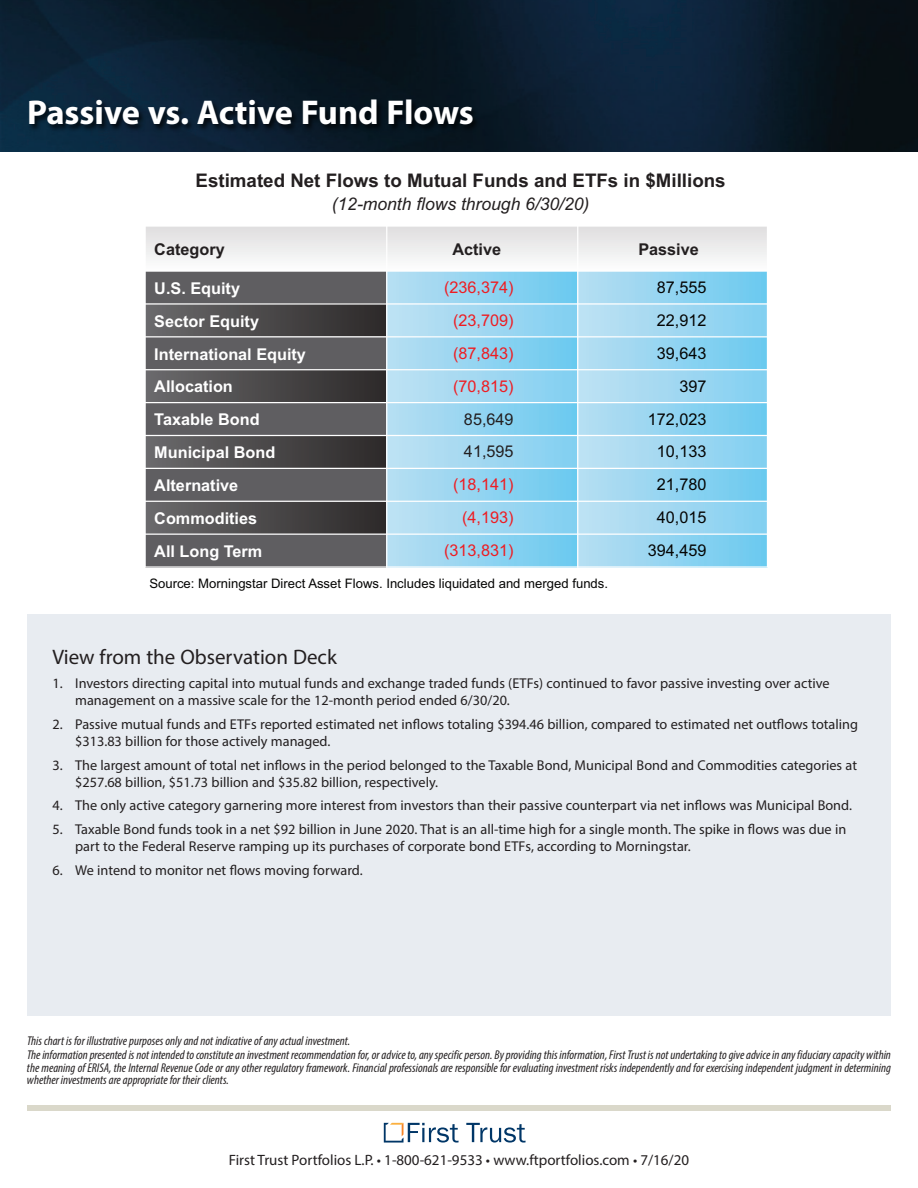
<style>
.page{position:relative;width:918px;height:1188px;background:#fff}
.page>*{position:absolute;margin:0;border:0;box-sizing:border-box;transform-origin:0 0}
.t1{font:700 34.5px "Myriad Pro";color:#fff}
.t2{font:21px "Myriad Pro";color:#231f20}
.t3{font:700 18.75px "Arial";color:#231f20}
.t4{font:italic 17.55px "Arial";color:#231f20}
.t5{font:700 16.2px/32.8px "Arial";color:#fff}
.t6{font:16.2px/32.8px "Arial";color:#ee1d23;text-align:center}
.t7{font:16.2px/32.8px "Arial";color:#050504;text-align:right}
.t8{font:700 16.2px "Arial";color:#231f20}
.t9{font:16.2px/32.8px "Arial";color:#231f20}
.t10{font:15px "Myriad Pro";color:#231f20}
.t11{font:14.25px/17.1px "Myriad Pro";color:#231f20}
.t12{font:13.05px "Arial";color:#050504}
.t13{font:italic condensed 12.75px/14.5px "Myriad Pro";color:#231f20}
</style>
<div class="page">
<div style="left:145px;top:226px;width:242px;height:45px;background:linear-gradient(to bottom,#dfddde,#fdfefe)"></div>
<div style="left:387px;top:226px;width:191px;height:45px;background:linear-gradient(to bottom,#dfddde,#fdfefe)"></div>
<div style="left:578px;top:226px;width:189px;height:45px;background:linear-gradient(to bottom,#dfddde,#fdfefe)"></div>
<div style="left:145px;top:271px;width:242px;height:33px;background:#5f5e61"></div>
<div style="left:387px;top:271px;width:191px;height:33px;background:linear-gradient(to right,#b8def2,#6ac9ef)"></div>
<div style="left:578px;top:271px;width:189px;height:33px;background:linear-gradient(to right,#b7def2,#6ac9ef)"></div>
<div style="left:145px;top:304px;width:242px;height:33px;background:linear-gradient(to right,#6b6a6c,#2c2929)"></div>
<div style="left:387px;top:304px;width:191px;height:33px;background:linear-gradient(to right,#bfe1f3,#82cff1)"></div>
<div style="left:578px;top:304px;width:189px;height:33px;background:linear-gradient(to right,#bfe1f3,#83cff1)"></div>
<div style="left:145px;top:337px;width:242px;height:33px;background:#5f5e61"></div>
<div style="left:387px;top:337px;width:191px;height:33px;background:linear-gradient(to right,#b8def2,#6ac9ef)"></div>
<div style="left:578px;top:337px;width:189px;height:33px;background:linear-gradient(to right,#b7def2,#6ac9ef)"></div>
<div style="left:145px;top:370px;width:242px;height:33px;background:linear-gradient(to right,#6b6a6c,#2c2929)"></div>
<div style="left:387px;top:370px;width:191px;height:33px;background:linear-gradient(to right,#bfe1f3,#82cff1)"></div>
<div style="left:578px;top:370px;width:189px;height:33px;background:linear-gradient(to right,#bfe1f3,#83cff1)"></div>
<div style="left:145px;top:403px;width:242px;height:32px;background:#5f5e61"></div>
<div style="left:387px;top:403px;width:191px;height:32px;background:linear-gradient(to right,#b8def2,#6ac9ef)"></div>
<div style="left:578px;top:403px;width:189px;height:32px;background:linear-gradient(to right,#b7def2,#6ac9ef)"></div>
<div style="left:145px;top:435px;width:242px;height:33px;background:linear-gradient(to right,#6b6a6c,#2c2929)"></div>
<div style="left:387px;top:435px;width:191px;height:33px;background:linear-gradient(to right,#bfe1f3,#82cff1)"></div>
<div style="left:578px;top:435px;width:189px;height:33px;background:linear-gradient(to right,#bfe1f3,#83cff1)"></div>
<div style="left:145px;top:468px;width:242px;height:33px;background:#5f5e61"></div>
<div style="left:387px;top:468px;width:191px;height:33px;background:linear-gradient(to right,#b8def2,#6ac9ef)"></div>
<div style="left:578px;top:468px;width:189px;height:33px;background:linear-gradient(to right,#b7def2,#6ac9ef)"></div>
<div style="left:145px;top:501px;width:242px;height:33px;background:linear-gradient(to right,#6b6a6c,#2c2929)"></div>
<div style="left:387px;top:501px;width:191px;height:33px;background:linear-gradient(to right,#bfe1f3,#82cff1)"></div>
<div style="left:578px;top:501px;width:189px;height:33px;background:linear-gradient(to right,#bfe1f3,#83cff1)"></div>
<div style="left:145px;top:534px;width:242px;height:33px;background:#5f5e61"></div>
<div style="left:387px;top:534px;width:191px;height:33px;background:linear-gradient(to right,#b8def2,#6ac9ef)"></div>
<div style="left:578px;top:534px;width:189px;height:33px;background:linear-gradient(to right,#b7def2,#6ac9ef)"></div>
<hr style="left:386px;top:225px;width:1px;height:343px;background:#fff">
<hr style="left:577px;top:225px;width:1px;height:343px;background:#fff">
<hr style="left:144px;top:270px;width:624px;height:2px;background:#fff">
<hr style="left:144px;top:303px;width:624px;height:2px;background:#fff">
<hr style="left:144px;top:336px;width:624px;height:1px;background:#fff">
<hr style="left:144px;top:369px;width:624px;height:1px;background:#fff">
<hr style="left:144px;top:402px;width:624px;height:1px;background:#fff">
<hr style="left:144px;top:435px;width:624px;height:1px;background:#fff">
<hr style="left:144px;top:468px;width:624px;height:1px;background:#fff">
<hr style="left:144px;top:501px;width:624px;height:1px;background:#fff">
<hr style="left:144px;top:534px;width:624px;height:1px;background:#fff">
<hr style="left:145px;top:225px;width:1px;height:343px;background:#fff">
<hr style="left:144px;top:225px;width:624px;height:2px;background:#fff">
<hr style="left:144px;top:566px;width:624px;height:2px;background:#fff">
<div style="left:27px;top:614px;width:864px;height:402px;background:#e8ecf1"></div>
<img style="left:0;top:0;width:918px;height:152px">
<svg style="left:466px;top:1123px;width:60px;height:20px"></svg>
<svg style="left:384px;top:1123px;width:75px;height:20px"></svg>
<div style="left:27px;top:1105px;width:864px;height:6px;background:#dad8ca"></div>
<img style="left:19px;top:47px;width:633px;height:97px">
<h1 class="t1" style="left:27px;top:100px;width:448px">Passive vs. Active Fund Flows</h1>
<h3 class="t3" style="left:196px;top:168px;width:532px">Estimated Net Flows to Mutual Funds and ETFs in $Millions</h3>
<p class="t4" style="left:332px;top:192px;width:259px">(12-month flows through 6/30/20)</p>
<p class="t8" style="left:154px;top:238px;width:72px">Category</p>
<p class="t8" style="left:452px;top:238px;width:50px">Active</p>
<p class="t8" style="left:638px;top:238px;width:62px">Passive</p>
<p class="t5" style="left:154px;top:272px;width:153px">U.S. Equity<br>Sector Equity<br>International Equity<br>Allocation<br>Taxable Bond<br>Municipal Bond<br>Alternative<br>Commodities<br>All Long Term</p>
<p class="t12" style="left:149px;top:575px;width:460px">Source: Morningstar Direct Asset Flows. Includes liquidated and merged funds.</p>
<p class="t6" style="left:444px;top:271px;width:71px">(236,374) (23,709) (87,843) (70,815)</p>
<p class="t9" style="left:464px;top:402px;width:51px">85,649<br>41,595</p>
<p class="t6" style="left:444px;top:468px;width:71px;text-align:right">(18,141) (4,193) (313,831)</p>
<p class="t7" style="left:648px;top:271px;width:60px">87,555<br>22,912<br>39,643<br>397<br>172,023<br>10,133<br>21,780<br>40,015<br>394,459</p>
<h2 class="t2" style="left:52px;top:649px;width:286px">View from the Observation Deck</h2>
<p class="t11" style="left:75px;top:676px;width:756px;text-indent:-23px">1. Investors directing capital into mutual funds and exchange traded funds (ETFs) continued to favor passive investing over active management on a massive scale for the 12-month period ended 6/30/20.</p>
<p class="t11" style="left:75px;top:717px;width:784px;text-indent:-23px">2. Passive mutual funds and ETFs reported estimated net inflows totaling $394.46 billion, compared to estimated net outflows totaling $313.83 billion for those actively managed.</p>
<p class="t11" style="left:75px;top:757px;width:783px;text-indent:-23px">3. The largest amount of total net inflows in the period belonged to the Taxable Bond, Municipal Bond and Commodities categories at $257.68 billion, $51.73 billion and $35.82 billion, respectively.</p>
<p class="t11" style="left:52px;top:798px;width:801px">4. The only active category garnering more interest from investors than their passive counterpart via net inflows was Municipal Bond.</p>
<p class="t11" style="left:75px;top:822px;width:773px;text-indent:-23px">5. Taxable Bond funds took in a net $92 billion in June 2020. That is an all-time high for a single month. The spike in flows was due in part to the Federal Reserve ramping up its purchases of corporate bond ETFs, according to Morningstar.</p>
<p class="t11" style="left:52px;top:862px;width:312px">6. We intend to monitor net flows moving forward.</p>
<p class="t13" style="left:27px;top:1034px;width:865px">This chart is for illustrative purposes only and not indicative of any actual investment.<br>Theinformationpresentedisnot intendedtoconstituteaninvestment recommendationfor,oradviceto,anyspecificperson. Byprovidingthis information,FirstTrust isnotundertakingtogiveadviceinanyfiduciarycapacity within</p>
<p class="t13" style="left:27px;top:1062px;width:866px;line-height:12.5px">the meaning of ERISA, the Internal Revenue Code or any other regulatory framework. Financial professionals are responsible for evaluating investment risks independently and for exercising independent judgment in determining whether investments are appropriate for their clients.</p>
<p class="t10" style="left:229px;top:1154px;width:462px">First Trust Portfolios L.P. • 1-800-621-9533 • www.ftportfolios.com • 7/16/20</p>
</div>
